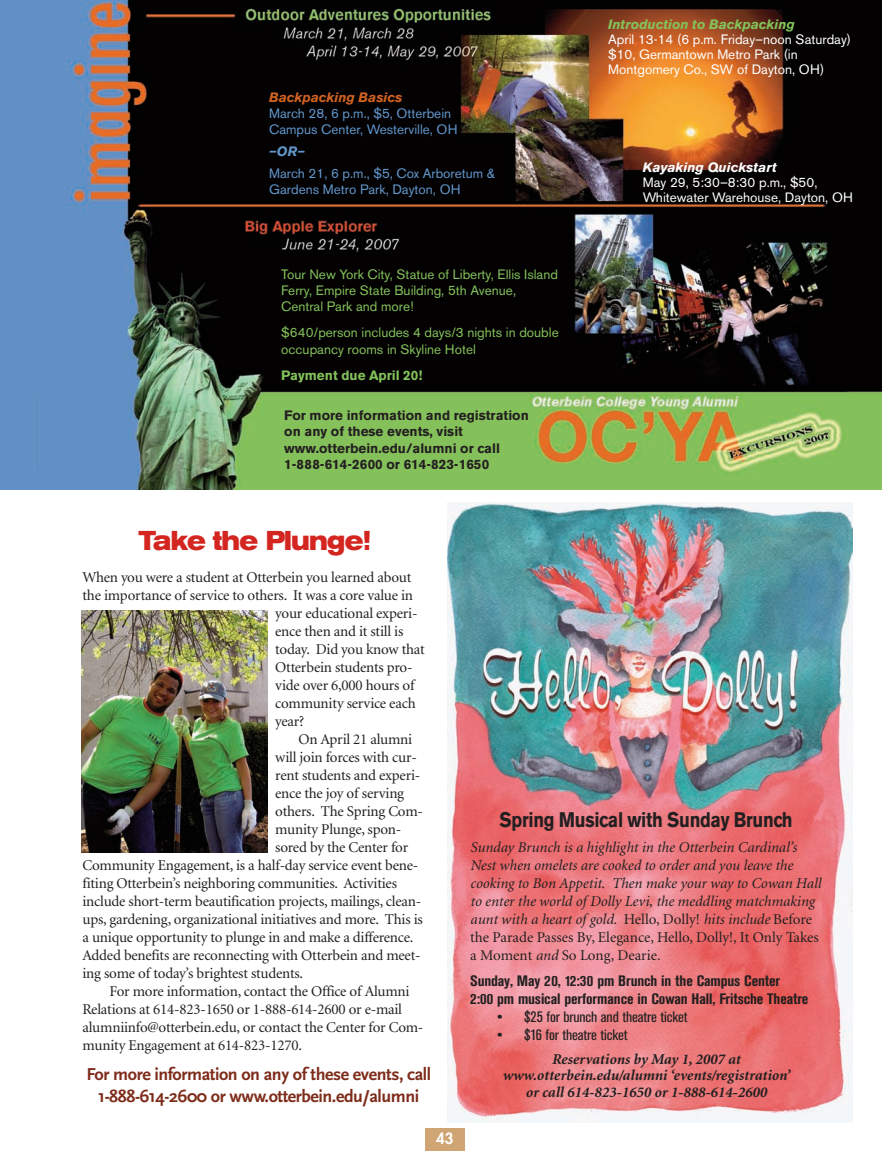
<style>
.page{position:relative;width:891px;height:1175px;background:#fff}
.page>*{position:absolute;margin:0;border:0;box-sizing:border-box;transform-origin:0 0}
.t1{font:700 expanded 27px "Akzidenz Grotesk BE";letter-spacing:-.025em;color:#d42621;scale:.85 1}
.t2{font:700 21px "Akzidenz Grotesk BE";letter-spacing:-.015em;color:#231f20;scale:.85 1}
.t3{font:700 18px/21.6px "Scala Sans";letter-spacing:-.025em;color:#7e2c1a;text-align:center}
.t4{font:15px "Minion";letter-spacing:-.015em;color:#231f20}
.t5{font:italic 15px/18px "Minion";color:#231f20}
.t6{font:italic 700 15px/16.5px "Minion";color:#231f20;text-align:center}
.t7{font:700 condensed 15px/18px "Akzidenz Grotesk BE";letter-spacing:-.01em;color:#231f20;scale:1.1 1}
.t8{font:condensed 15px "Akzidenz Grotesk BE";letter-spacing:-.01em;color:#231f20;scale:1.1 1}
.t9{font:800 15px "Futura";color:#fff}
.t10{font:13.5px/16.2px "Akzidenz Grotesk BE";color:#83c25a}
.t11{font:13.5px/15px "Akzidenz Grotesk BE";color:#fff}
.t12{font:700 13.5px/16.2px "Akzidenz Grotesk BE";color:#231f20}
.t13{font:13.5px/16.2px "Akzidenz Grotesk BE";color:#6196cb}
.t14{font:italic 700 13.5px "Akzidenz Grotesk BE";color:#83c25a}
.t15{font:700 13.5px "Akzidenz Grotesk BE";color:#83c25a}
.t16{font:italic 700 13.5px "Akzidenz Grotesk BE";color:#fff}
.t17{font:italic 700 13.5px "Akzidenz Grotesk BE";color:#d06222}
.t18{font:italic 700 13.5px "Akzidenz Grotesk BE";color:#6196cb}
.s1{font-style:normal}
.s2{font-weight:700}
</style>
<div class="page">
<div style="left:425px;top:1128px;width:40px;height:23px;background:#cea573"></div>
<div style="left:0;top:0;width:891px;height:494px;background:linear-gradient(to right,#fff,#fff)"></div>
<img style="left:0;top:0;width:881px;height:489px">
<img style="left:81px;top:611px;width:187px;height:241px">
<img style="left:448px;top:503px;width:404px;height:619px">
<p class="t17" style="left:269px;top:92px;width:135px">Backpacking Basics</p>
<p class="t13" style="left:269px;top:107px;width:190px">March 28, 6 p.m., $5, Otterbein<br>Campus Center, Westerville, OH</p>
<p class="t18" style="left:269px;top:146px;width:37px">–OR–</p>
<p class="t13" style="left:269px;top:167px;width:227px">March 21, 6 p.m., $5, Cox Arboretum &amp;<br>Gardens Metro Park, Dayton, OH</p>
<p class="t10" style="left:281px;top:267px;width:278px">Tour New York City, Statue of Liberty, Ellis Island<br>Ferry, Empire State Building, 5th Avenue,<br>Central Park and more!</p>
<p class="t10" style="left:281px;top:326px;width:279px">$640/person includes 4 days/3 nights in double occupancy rooms in Skyline Hotel</p>
<p class="t15" style="left:281px;top:369px;width:143px">Payment due April 20!</p>
<p class="t12" style="left:284px;top:408px;width:246px">For more information and registration on any of these events, visit www.otterbein.edu/alumni or call 1-888-614-2600 or 614-823-1650</p>
<p class="t14" style="left:608px;top:19px;width:188px">Introduction to Backpacking</p>
<p class="t11" style="left:608px;top:33px;width:244px">April 13-14 (6 p.m. Friday–noon Saturday) $10, Germantown Metro Park (in<br>Montgomery Co., SW of Dayton, OH)</p>
<p class="t16" style="left:643px;top:162px;width:136px">Kayaking Quickstart</p>
<p class="t11" style="left:643px;top:177px;width:212px">May 29, 5:30–8:30 p.m., $50,<br>Whitewater Warehouse, Dayton, OH</p>
<h1 class="t1" style="left:139px;top:531px;width:275px">Take the Plunge!</h1>
<p class="t4" style="left:82px;top:571px;width:330px">When you were a student at Otterbein you learned about</p>
<p class="t4" style="left:83px;top:589px;width:332px">the importance of service to others. It was a core value in</p>
<p class="t4" style="left:275px;top:607px;width:144px">your educational experi-</p>
<p class="t4" style="left:275px;top:625px;width:130px">ence then and it still is</p>
<p class="t4" style="left:275px;top:643px;width:151px">today. Did you know that</p>
<p class="t4" style="left:275px;top:661px;width:139px">Otterbein students pro-</p>
<p class="t4" style="left:275px;top:679px;width:141px">vide over 6,000 hours of</p>
<p class="t4" style="left:275px;top:697px;width:142px">community service each</p>
<p class="t4" style="left:275px;top:715px;width:31px">year?</p>
<p class="t4" style="left:298px;top:733px;width:115px">On April 21 alumni</p>
<p class="t4" style="left:275px;top:751px;width:143px">will join forces with cur-</p>
<p class="t4" style="left:275px;top:769px;width:147px">rent students and experi-</p>
<p class="t4" style="left:275px;top:787px;width:130px">ence the joy of serving</p>
<p class="t4" style="left:275px;top:805px;width:149px">others. The Spring Com-</p>
<p class="t4" style="left:275px;top:823px;width:128px">munity Plunge, spon-</p>
<p class="t4" style="left:275px;top:841px;width:134px">sored by the Center for</p>
<p class="t4" style="left:83px;top:859px;width:337px">Community Engagement, is a half-day service event bene-</p>
<p class="t4" style="left:83px;top:877px;width:316px">fiting Otterbein’s neighboring communities. Activities</p>
<p class="t4" style="left:83px;top:895px;width:340px">include short-term beautification projects, mailings, clean-</p>
<p class="t4" style="left:83px;top:913px;width:342px">ups, gardening, organizational initiatives and more. This is</p>
<p class="t4" style="left:83px;top:931px;width:333px">a unique opportunity to plunge in and make a difference.</p>
<p class="t4" style="left:83px;top:949px;width:340px">Added benefits are reconnecting with Otterbein and meet-</p>
<p class="t4" style="left:83px;top:967px;width:222px">ing some of today’s brightest students.</p>
<p class="t4" style="left:110px;top:985px;width:302px">For more information, contact the Office of Alumni</p>
<p class="t4" style="left:83px;top:1003px;width:321px">Relations at 614-823-1650 or 1-888-614-2600 or e-mail</p>
<p class="t4" style="left:83px;top:1021px;width:342px">alumniinfo@otterbein.edu, or contact the Center for Com-</p>
<p class="t4" style="left:83px;top:1039px;width:221px">munity Engagement at 614-823-1270.</p>
<p class="t3" style="left:86px;top:1063px;width:346px">For more information on any of these events, call<br>1-888-614-2600 or www.otterbein.edu/alumni</p>
<p class="t9" style="left:436px;top:1131px;width:19px">43</p>
<h2 class="t2" style="left:500px;top:811px;width:346px">Spring Musical with Sunday Brunch</h2>
<p class="t5" style="left:470px;top:839px;width:352px">Sunday Brunch is a highlight in the Otterbein Cardinal’s Nest when omelets are cooked to order and you leave the cooking to Bon Appetit. Then make your way to Cowan Hall to enter the world of Dolly Levi, the meddling matchmaking aunt with a heart of gold. <span class="s1">Hello, Dolly!</span> hits include <span class="s1">Before the Parade Passes By, Elegance, Hello, Dolly!, It Only Takes a Moment</span> and <span class="s1">So Long, Dearie</span>.</p>
<p class="t7" style="left:470px;top:972px;width:309px">Sunday, May 20, 12:30 pm Brunch in the Campus Center<br>2:00 pm musical performance in Cowan Hall, Fritsche Theatre</p>
<p class="t8" style="left:497px;top:1011px;width:175px"><span class="s2">•</span> $25 for brunch and theatre ticket</p>
<p class="t8" style="left:497px;top:1029px;width:120px">• $16 for theatre ticket</p>
<p class="t6" style="left:502px;top:1051px;width:289px">Reservations by May 1, 2007 at www.otterbein.edu/alumni ‘events/registration’ or call 614-823-1650 or 1-888-614-2600</p>
</div>
